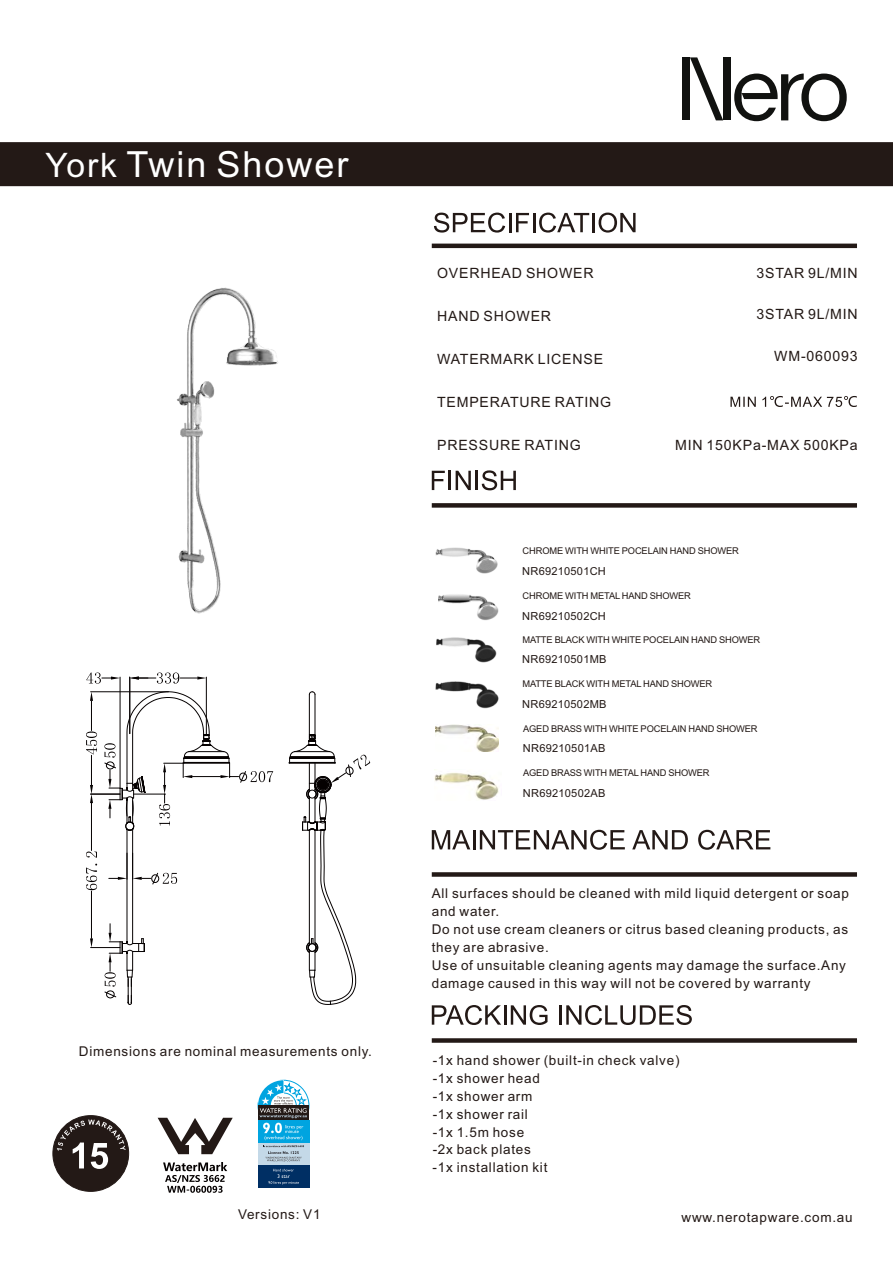
<style>
.page{position:relative;width:893px;height:1263px;background:#fff}
.page>*{position:absolute;margin:0;border:0;box-sizing:border-box;transform-origin:0 0}
.t1{font:36px "Arial";letter-spacing:.055em;color:#fff}
.t2{font:14.1px "Arial";letter-spacing:.055em;color:#231916}
.t3{font:13.5px/17.9px "Arial";letter-spacing:.055em;color:#231916}
.t4{font:11.1px "Arial";letter-spacing:.02em;color:#231916}
.t5{font:9.3px "Arial";letter-spacing:-.015em;color:#231916}
.s1{font-size:33.75px}
</style>
<div class="page">
<div style="left:0;top:142px;width:893px;height:44px;background:#231916"></div>
<div style="left:723px;top:57px;width:7px;height:63px;background:#111210"></div>
<div style="left:683px;top:57px;width:7px;height:63px;background:#111210"></div>
<svg style="left:690px;top:57px;width:33px;height:63px"></svg>
<svg style="left:734px;top:74px;width:113px;height:47px"></svg>
<hr style="left:432px;top:244px;width:425px;height:4px;background:#231916">
<div style="left:432px;top:872px;width:425px;height:5px;background:#231916"></div>
<div style="left:432px;top:503px;width:425px;height:5px;background:#231916"></div>
<svg style="left:434px;top:213px;width:155px;height:20px"></svg>
<hr style="left:592px;top:213px;width:3px;height:19px;background:#231916">
<svg style="left:599px;top:213px;width:37px;height:20px"></svg>
<svg style="left:432px;top:470px;width:84px;height:20px"></svg>
<div style="left:432px;top:1038px;width:425px;height:5px;background:#231916"></div>
<svg style="left:432px;top:1005px;width:69px;height:20px"></svg>
<hr style="left:504px;top:1005px;width:2px;height:20px;background:#231916">
<svg style="left:511px;top:1005px;width:36px;height:20px"></svg>
<hr style="left:559px;top:1005px;width:3px;height:20px;background:#231916">
<svg style="left:566px;top:1005px;width:126px;height:20px"></svg>
<svg style="left:432px;top:830px;width:193px;height:20px"></svg>
<svg style="left:632px;top:830px;width:56px;height:19px"></svg>
<svg style="left:698px;top:830px;width:72px;height:20px"></svg>
<hr style="left:309px;top:695px;width:1px;height:46px;background:#050101">
<hr style="left:315px;top:695px;width:1px;height:46px;background:#050101">
<svg style="left:309px;top:691px;width:7px;height:4px"></svg>
<svg style="left:288px;top:735px;width:82px;height:270px"></svg>
<hr style="left:206px;top:677px;width:1px;height:58px;background:#050101">
<hr style="left:129px;top:677px;width:1px;height:57px;background:#050101">
<hr style="left:120px;top:677px;width:1px;height:111px;background:#050101">
<svg style="left:130px;top:672px;width:76px;height:12px"></svg>
<svg style="left:86px;top:672px;width:34px;height:12px"></svg>
<svg style="left:86px;top:691px;width:187px;height:314px"></svg>
<img style="left:177px;top:287px;width:101px;height:327px">
<div style="left:52px;top:1115px;width:77px;height:77px;background:#231916;border:1px solid #231916;border-radius:50%"></div>
<svg style="left:57px;top:1119px;width:69px;height:50px"></svg>
<img style="left:435px;top:547px;width:63px;height:27px">
<img style="left:438px;top:594px;width:61px;height:27px">
<img style="left:436px;top:637px;width:61px;height:26px">
<img style="left:435px;top:681px;width:64px;height:28px">
<img style="left:436px;top:725px;width:63px;height:27px">
<img style="left:435px;top:772px;width:64px;height:28px">
<svg style="left:730px;top:396px;width:127px;height:11px"></svg>
<svg style="left:157px;top:1117px;width:76px;height:76px"></svg>
<div style="left:258px;top:1165px;width:51px;height:23px;background:#002f64"></div>
<svg style="left:258px;top:1079px;width:51px;height:105px"></svg>
<h1 class="t1" style="left:45px;top:151px;width:305px"><span class="s1">York</span> Twin Shower</h1>
<p class="t3" style="left:79px;top:1044px;width:295px">Dimensions are nominal measurements only.</p>
<p class="t2" style="left:437px;top:267px;width:158px">OVERHEAD SHOWER</p>
<p class="t2" style="left:437px;top:310px;width:116px">HAND SHOWER</p>
<p class="t2" style="left:437px;top:353px;width:167px">WATERMARK LICENSE</p>
<p class="t2" style="left:437px;top:396px;width:176px">TEMPERATURE RATING</p>
<p class="t2" style="left:437px;top:439px;width:145px">PRESSURE RATING</p>
<p class="t2" style="left:756px;top:267px;width:103px">3STAR 9L/MIN</p>
<p class="t2" style="left:756px;top:309px;width:103px">3STAR 9L/MIN</p>
<p class="t2" style="left:774px;top:351px;width:85px">WM-060093</p>
<p class="t2" style="left:675px;top:440px;width:184px">MIN 150KPa-MAX 500KPa</p>
<p class="t5" style="left:523px;top:548px;width:218px">CHROME WITH WHITE POCELAIN HAND SHOWER</p>
<p class="t4" style="left:522px;top:567px;width:85px">NR69210501CH</p>
<p class="t5" style="left:523px;top:592px;width:170px">CHROME WITH METAL HAND SHOWER</p>
<p class="t4" style="left:522px;top:612px;width:85px">NR69210502CH</p>
<p class="t5" style="left:522px;top:636px;width:239px">MATTE BLACK WITH WHITE POCELAIN HAND SHOWER</p>
<p class="t4" style="left:522px;top:655px;width:86px">NR69210501MB</p>
<p class="t5" style="left:522px;top:680px;width:191px">MATTE BLACK WITH METAL HAND SHOWER</p>
<p class="t4" style="left:522px;top:700px;width:86px">NR69210502MB</p>
<p class="t5" style="left:523px;top:725px;width:236px">AGED BRASS WITH WHITE POCELAIN HAND SHOWER</p>
<p class="t4" style="left:523px;top:744px;width:84px">NR69210501AB</p>
<p class="t5" style="left:523px;top:770px;width:188px">AGED BRASS WITH METAL HAND SHOWER</p>
<p class="t4" style="left:523px;top:789px;width:84px">NR69210502AB</p>
<p class="t3" style="left:432px;top:886px;width:419px">All surfaces should be cleaned with mild liquid detergent or soap and water.<br>Do not use cream cleaners or citrus based cleaning products, as they are abrasive.<br>Use of unsuitable cleaning agents may damage the surface.Any damage caused in this way will not be covered by warranty</p>
<p class="t3" style="left:433px;top:1053px;width:248px">-1x hand shower (built-in check valve) -1x shower head<br>-1x shower arm<br>-1x shower rail<br>-1x 1.5m hose<br>-2x back plates<br>-1x installation kit</p>
<p class="t3" style="left:238px;top:1206px;width:84px">Versions: V1</p>
<p class="t3" style="left:681px;top:1210px;width:173px">www.nerotapware.com.au</p>
</div>
